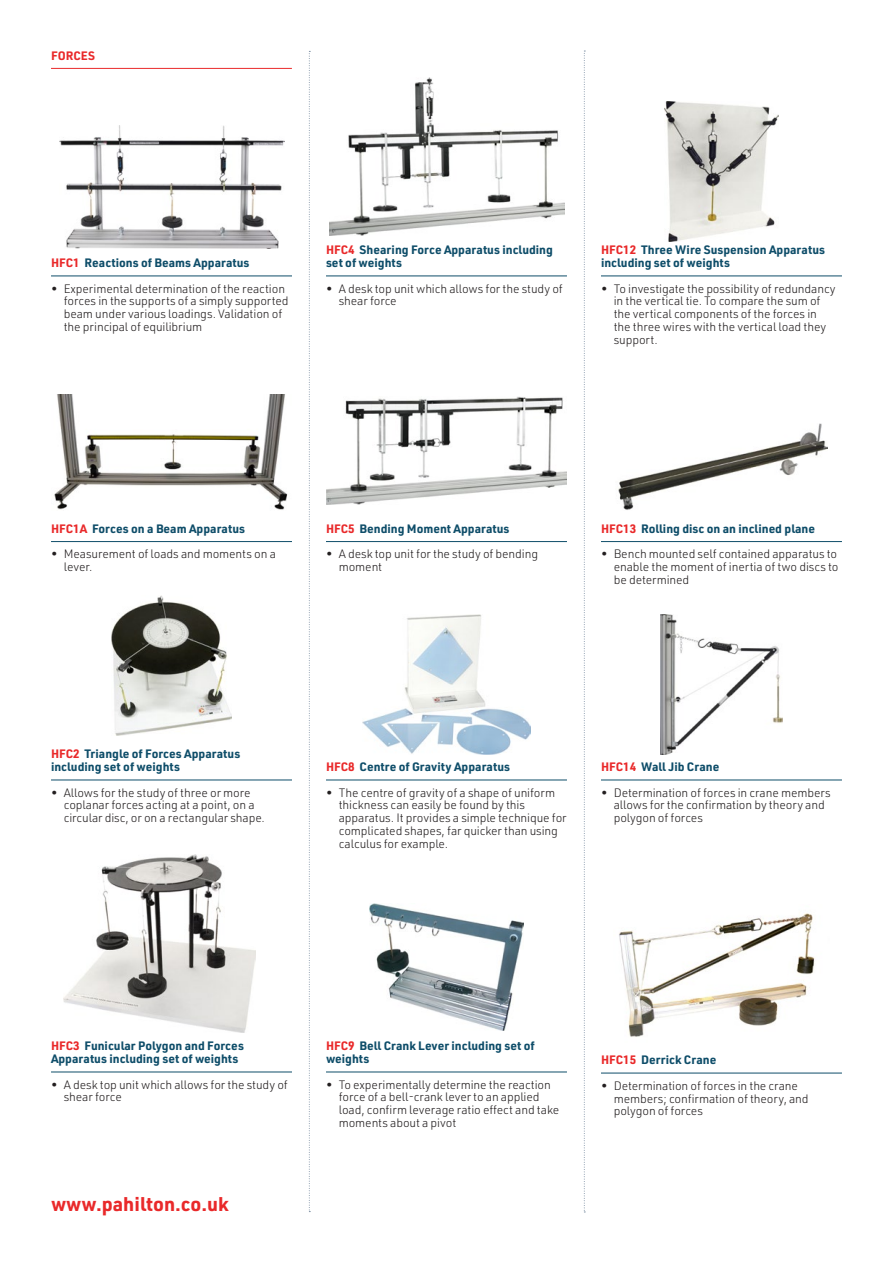
<style>
.page{position:relative;width:893px;height:1263px;background:#fff}
.page>*{position:absolute;margin:0;border:0;box-sizing:border-box;transform-origin:0 0}
.t1{font:700 19.5px "URWDIN";color:#e9292a}
.t2{font:300 12px/12.8px "URWDIN";letter-spacing:-.01em;color:#231f20}
.decription{font:700 12px/12.8px "URWDIN";color:#0e4d69}
.decription-2{font:700 12px "URWDIN";letter-spacing:.005em;color:#e9292a}
.s1{color:#e9292a}
</style>
<div class="page">
<hr style="left:51px;top:276px;width:241px;height:1px;background:#0e4d69">
<hr style="left:51px;top:541px;width:241px;height:1px;background:#0e4d69">
<hr style="left:51px;top:780px;width:241px;height:1px;background:#0e4d69">
<hr style="left:51px;top:1072px;width:241px;height:1px;background:#0e4d69">
<hr style="left:326px;top:276px;width:241px;height:1px;background:#0e4d69">
<hr style="left:326px;top:541px;width:241px;height:1px;background:#0e4d69">
<hr style="left:326px;top:780px;width:241px;height:1px;background:#0e4d69">
<hr style="left:326px;top:1072px;width:241px;height:1px;background:#0e4d69">
<hr style="left:601px;top:276px;width:241px;height:1px;background:#0e4d69">
<hr style="left:601px;top:541px;width:241px;height:1px;background:#0e4d69">
<hr style="left:601px;top:780px;width:241px;height:1px;background:#0e4d69">
<hr style="left:601px;top:1073px;width:241px;height:1px;background:#0e4d69">
<img style="left:60px;top:125px;width:225px;height:123px">
<img style="left:111px;top:595px;width:121px;height:141px">
<img style="left:63px;top:855px;width:192px;height:178px">
<img style="left:330px;top:78px;width:234px;height:158px">
<svg style="left:309px;top:51px;width:1px;height:1161px"></svg>
<svg style="left:584px;top:51px;width:1px;height:1161px"></svg>
<hr style="left:51px;top:68px;width:241px;height:1px;background:#e9292a">
<img style="left:326px;top:397px;width:241px;height:108px">
<img style="left:362px;top:614px;width:169px;height:141px">
<img style="left:370px;top:903px;width:153px;height:127px">
<img style="left:664px;top:101px;width:115px;height:141px">
<img style="left:618px;top:423px;width:210px;height:87px">
<img style="left:661px;top:614px;width:121px;height:141px">
<img style="left:619px;top:913px;width:196px;height:124px">
<img style="left:54px;top:395px;width:234px;height:115px">
<p class="decription-2" style="left:51px;top:47px;width:46px">FORCES</p>
<p class="decription" style="left:51px;top:256px;width:200px"><span class="s1">HFC1</span> Reactions of Beams Apparatus</p>
<p class="t2" style="left:64px;top:282px;width:226px;text-indent:-13px">• Experimental determination of the reaction forces in the supports of a simply supported beam under various loadings. Validation of the principal of equilibrium</p>
<p class="decription" style="left:326px;top:243px;width:228px"><span class="s1">HFC4</span> Shearing Force Apparatus including set of weights</p>
<p class="t2" style="left:339px;top:282px;width:226px;text-indent:-13px">• A desk top unit which allows for the study of shear force</p>
<p class="decription" style="left:601px;top:243px;width:226px"><span class="s1">HFC12</span> Three Wire Suspension Apparatus including set of weights</p>
<p class="t2" style="left:614px;top:282px;width:223px;text-indent:-13px">• To investigate the possibility of redundancy in the vertical tie. To compare the sum of the vertical components of the forces in the three wires with the vertical load they support.</p>
<p class="decription" style="left:51px;top:522px;width:196px"><span class="s1">HFC1A</span> Forces on a Beam Apparatus</p>
<p class="t2" style="left:64px;top:547px;width:214px;text-indent:-13px">• Measurement of loads and moments on a lever.</p>
<p class="decription" style="left:326px;top:522px;width:185px"><span class="s1">HFC5</span> Bending Moment Apparatus</p>
<p class="t2" style="left:339px;top:547px;width:201px;text-indent:-13px">• A desk top unit for the study of bending moment</p>
<p class="decription" style="left:601px;top:522px;width:216px"><span class="s1">HFC13</span> Rolling disc on an inclined plane</p>
<p class="t2" style="left:614px;top:547px;width:226px;text-align:justify;text-indent:-13px">• Bench mounted self contained apparatus to enable the moment of inertia of two discs to be determined</p>
<p class="decription" style="left:51px;top:747px;width:191px"><span class="s1">HFC2</span> Triangle of Forces Apparatus including set of weights</p>
<p class="t2" style="left:64px;top:786px;width:203px;text-indent:-13px">• Allows for the study of three or more coplanar forces acting at a point, on a circular disc, or on a rectangular shape.</p>
<p class="decription" style="left:326px;top:760px;width:186px"><span class="s1">HFC8</span> Centre of Gravity Apparatus</p>
<p class="t2" style="left:339px;top:786px;width:229px;text-indent:-13px">• The centre of gravity of a shape of uniform thickness can easily be found by this apparatus. It provides a simple technique for complicated shapes, far quicker than using calculus for example.</p>
<p class="decription" style="left:601px;top:760px;width:120px"><span class="s1">HFC14</span> Wall Jib Crane</p>
<p class="t2" style="left:614px;top:786px;width:218px;text-indent:-13px">• Determination of forces in crane members allows for the confirmation by theory and polygon of forces</p>
<p class="decription" style="left:51px;top:1039px;width:194px"><span class="s1">HFC3</span> Funicular Polygon and Forces<br>Apparatus including set of weights</p>
<p class="t2" style="left:64px;top:1078px;width:226px;text-indent:-13px">• A desk top unit which allows for the study of shear force</p>
<p class="t1" style="left:51px;top:1190px;width:179px">www.pahilton.co.uk</p>
<p class="decription" style="left:326px;top:1039px;width:210px"><span class="s1">HFC9</span> Bell Crank Lever including set of weights</p>
<p class="t2" style="left:339px;top:1078px;width:222px;text-indent:-13px">• To experimentally determine the reaction force of a bell-crank lever to an applied load, confirm leverage ratio effect and take moments about a pivot</p>
<p class="decription" style="left:601px;top:1053px;width:117px"><span class="s1">HFC15</span> Derrick Crane</p>
<p class="t2" style="left:614px;top:1079px;width:196px;text-indent:-13px">• Determination of forces in the crane members; confirmation of theory, and polygon of forces</p>
</div>
